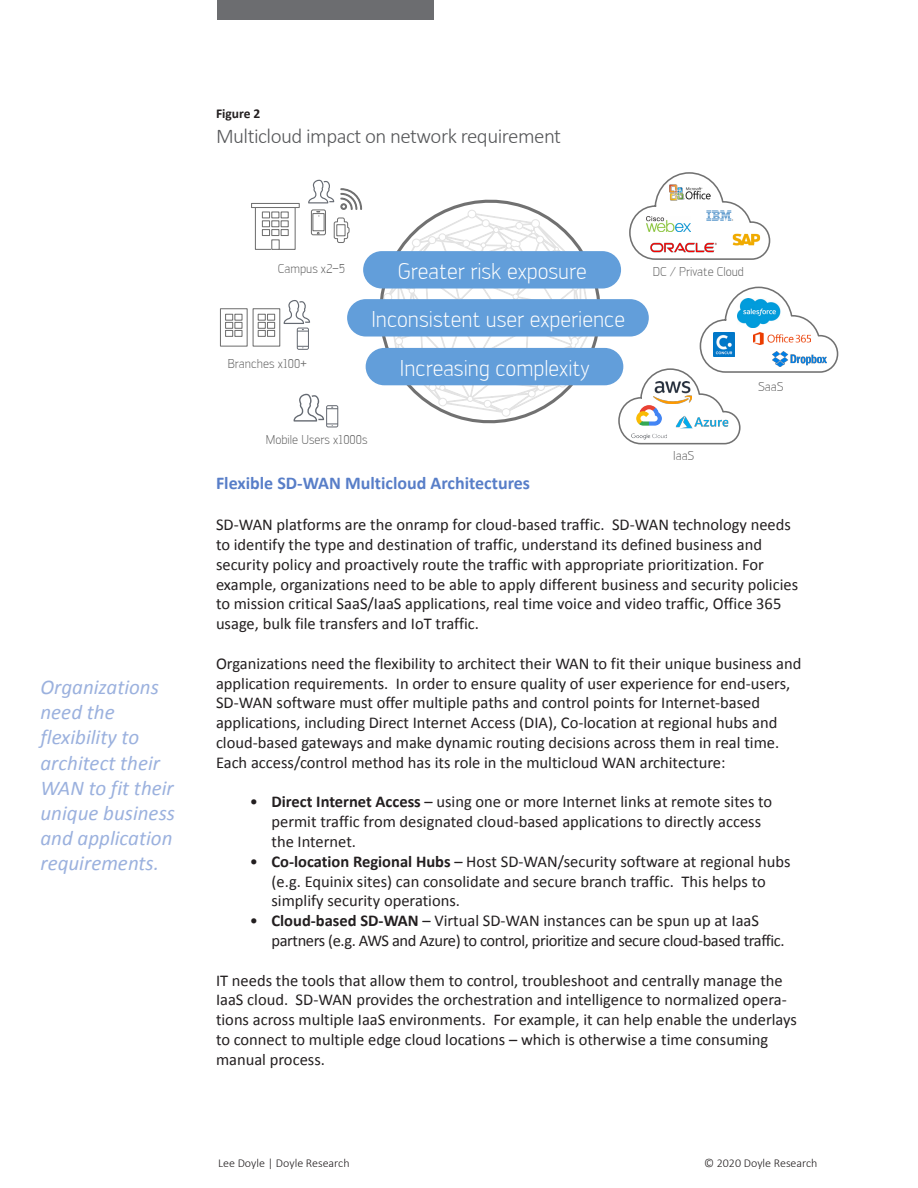
<style>
.page{position:relative;width:918px;height:1188px;background:#fff}
.page>*{position:absolute;margin:0;border:0;box-sizing:border-box;transform-origin:0 0}
.t1{font:22.2px/48.8px "Engel Lightltd";color:#fff;text-align:center}
.t2{font:italic 21px/25.2px "Calibri";color:#9bb1de}
.Figure_Title{font:300 21px "Calibri";letter-spacing:-.025em;color:#57585a}
.t3{font:700 18px "Calibri";color:#587ec8}
.bullets{font:16.5px/19.8px "Calibri";color:#231f20}
.bullets-2{font:16.5px/19.8px "Calibri";letter-spacing:-.025em;color:#231f20}
.t4{font:700 13.5px "Calibri";color:#231f20}
.t5{font:12.45px "Engel Lightltd";color:#5e5e5e}
.t6{font:300 12px "Calibri";color:#231f20}
.s1{font-family:"MS P Gothic";color:#717171}
.s2{font-weight:700}
</style>
<div class="page">
<svg style="left:365px;top:199px;width:246px;height:225px"></svg>
<div style="left:347px;top:299px;width:302px;height:38px;background:#629eda;border-radius:19px"></div>
<div style="left:366px;top:348px;width:257px;height:37px;background:#629eda;border-radius:19px"></div>
<div style="left:363px;top:251px;width:258px;height:38px;background:#629eda;border-radius:19px"></div>
<svg style="left:617px;top:286px;width:222px;height:159px"></svg>
<img style="left:772px;top:352px;width:55px;height:14px">
<img style="left:753px;top:332px;width:57px;height:13px">
<img style="left:738px;top:298px;width:42px;height:30px">
<img style="left:713px;top:333px;width:21px;height:23px">
<svg style="left:629px;top:172px;width:142px;height:88px"></svg>
<img style="left:706px;top:209px;width:28px;height:14px">
<img style="left:649px;top:243px;width:68px;height:9px">
<img style="left:723px;top:222px;width:47px;height:35px">
<img style="left:670px;top:185px;width:40px;height:15px">
<img style="left:647px;top:216px;width:43px;height:16px">
<svg style="left:294px;top:394px;width:44px;height:33px"></svg>
<svg style="left:308px;top:180px;width:26px;height:23px"></svg>
<svg style="left:333px;top:217px;width:17px;height:26px"></svg>
<div style="left:311px;top:209px;width:15px;height:26px;border:1px solid #717171;border-radius:2px"></div>
<div style="left:312px;top:213px;width:13px;height:18px;border:1px solid #717171"></div>
<svg style="left:316px;top:211px;width:5px;height:24px"></svg>
<svg style="left:340px;top:188px;width:23px;height:22px"></svg>
<div style="left:255px;top:203px;width:41px;height:47px;border:1px solid #717171"></div>
<div style="left:262px;top:211px;width:8px;height:7px;border:1px solid #717171"></div>
<div style="left:271px;top:211px;width:8px;height:7px;border:1px solid #717171"></div>
<div style="left:281px;top:211px;width:8px;height:7px;border:1px solid #717171"></div>
<div style="left:262px;top:220px;width:8px;height:7px;border:1px solid #717171"></div>
<div style="left:271px;top:220px;width:8px;height:7px;border:1px solid #717171"></div>
<div style="left:281px;top:220px;width:8px;height:7px;border:1px solid #717171"></div>
<div style="left:262px;top:229px;width:8px;height:7px;border:1px solid #717171"></div>
<div style="left:271px;top:229px;width:8px;height:7px;border:1px solid #717171"></div>
<div style="left:281px;top:229px;width:8px;height:7px;border:1px solid #717171"></div>
<div style="left:271px;top:239px;width:9px;height:11px;border:1px solid #717171"></div>
<div style="left:252px;top:203px;width:47px;height:5px;background:#fff"></div>
<div style="left:251px;top:203px;width:49px;height:5px;border:1px solid #717171"></div>
<svg style="left:284px;top:300px;width:26px;height:50px"></svg>
<div style="left:220px;top:308px;width:28px;height:39px;border:1px solid #717171"></div>
<div style="left:225px;top:314px;width:8px;height:7px;border:1px solid #717171"></div>
<div style="left:234px;top:314px;width:9px;height:7px;border:1px solid #717171"></div>
<div style="left:225px;top:322px;width:8px;height:7px;border:1px solid #717171"></div>
<div style="left:234px;top:322px;width:9px;height:7px;border:1px solid #717171"></div>
<div style="left:225px;top:330px;width:8px;height:7px;border:1px solid #717171"></div>
<div style="left:234px;top:330px;width:9px;height:7px;border:1px solid #717171"></div>
<div style="left:253px;top:308px;width:27px;height:39px;border:1px solid #717171"></div>
<div style="left:258px;top:314px;width:8px;height:7px;border:1px solid #717171"></div>
<div style="left:267px;top:314px;width:8px;height:7px;border:1px solid #717171"></div>
<div style="left:258px;top:322px;width:8px;height:7px;border:1px solid #717171"></div>
<div style="left:267px;top:322px;width:8px;height:7px;border:1px solid #717171"></div>
<div style="left:258px;top:330px;width:8px;height:7px;border:1px solid #717171"></div>
<div style="left:267px;top:330px;width:8px;height:7px;border:1px solid #717171"></div>
<div style="left:217px;top:0;width:216px;height:19px;background:#6c6d70"></div>
<p class="t4" style="left:216px;top:105px;width:46px">Figure 2</p>
<p class="Figure_Title" style="left:216px;top:123px;width:347px">Multicloud impact on network requirement</p>
<p class="t2" style="left:40px;top:674px;width:136px">Organizations need the flexibility to architect their<br>WAN to fit their unique business and application requirements.</p>
<p class="t5" style="left:278px;top:264px;width:69px">Campus x2<span class="s1">-</span>5</p>
<p class="t5" style="left:228px;top:359px;width:80px">Branches x100<span class="s1">+</span></p>
<p class="t1" style="left:398px;top:249px;width:191px">Greater risk exposure</p>
<p class="t1" style="left:371px;top:297px;width:255px">Inconsistent user experience<br>Increasing complexity</p>
<p class="t5" style="left:266px;top:435px;width:103px">Mobile Users x1000s</p>
<p class="t5" style="left:653px;top:267px;width:93px">DC <span class="s1">/</span> Private Cloud</p>
<p class="t5" style="left:673px;top:451px;width:23px">IaaS</p>
<p class="t5" style="left:758px;top:382px;width:27px">SaaS</p>
<p class="t3" style="left:216px;top:471px;width:316px">Flexible SD-WAN Multicloud Architectures</p>
<p class="bullets" style="left:216px;top:515px;width:584px">SD-WAN platforms are the onramp for cloud-based traffic. SD-WAN technology needs to identify the type and destination of traffic, understand its defined business and security policy and proactively route the traffic with appropriate prioritization. For example, organizations need to be able to apply different business and security policies to mission critical SaaS/IaaS applications, real time voice and video traffic, Office 365 usage, bulk file transfers and IoT traffic.</p>
<p class="bullets" style="left:216px;top:654px;width:587px">Organizations need the flexibility to architect their WAN to fit their unique business and application requirements. In order to ensure quality of user experience for end-users, SD-WAN software must offer multiple paths and control points for Internet-based applications, including Direct Internet Access (DIA), Co-location at regional hubs and cloud-based gateways and make dynamic routing decisions across them in real time.<br>Each access/control method has its role in the multicloud WAN architecture:</p>
<p class="bullets" style="left:271px;top:792px;width:502px;text-indent:-22px">• <span class="s2">Direct Internet Access</span> – using one or more Internet links at remote sites to permit traffic from designated cloud-based applications to directly access the Internet.</p>
<p class="bullets" style="left:271px;top:852px;width:521px;text-indent:-22px">• <span class="s2">Co-location Regional Hubs</span> – Host SD-WAN/security software at regional hubs (e.g. Equinix sites) can consolidate and secure branch traffic. This helps to simplify security operations.</p>
<p class="bullets-2" style="left:271px;top:911px;width:515px;text-indent:-22px">• <span class="s2">Cloud-based SD-WAN</span> – Virtual SD-WAN instances can be spun up at IaaS partners (e.g. AWS and Azure) to control, prioritize and secure cloud-based traffic.</p>
<p class="bullets" style="left:216px;top:970px;width:583px">IT needs the tools that allow them to control, troubleshoot and centrally manage the IaaS cloud. SD-WAN provides the orchestration and intelligence to normalized opera&shy;tions across multiple IaaS environments. For example, it can help enable the underlays to connect to multiple edge cloud locations – which is otherwise a time consuming manual process.</p>
<p class="t6" style="left:218px;top:1155px;width:133px">Lee Doyle | Doyle Research</p>
<p class="t6" style="left:704px;top:1155px;width:115px">© 2020 Doyle Research</p>
</div>
